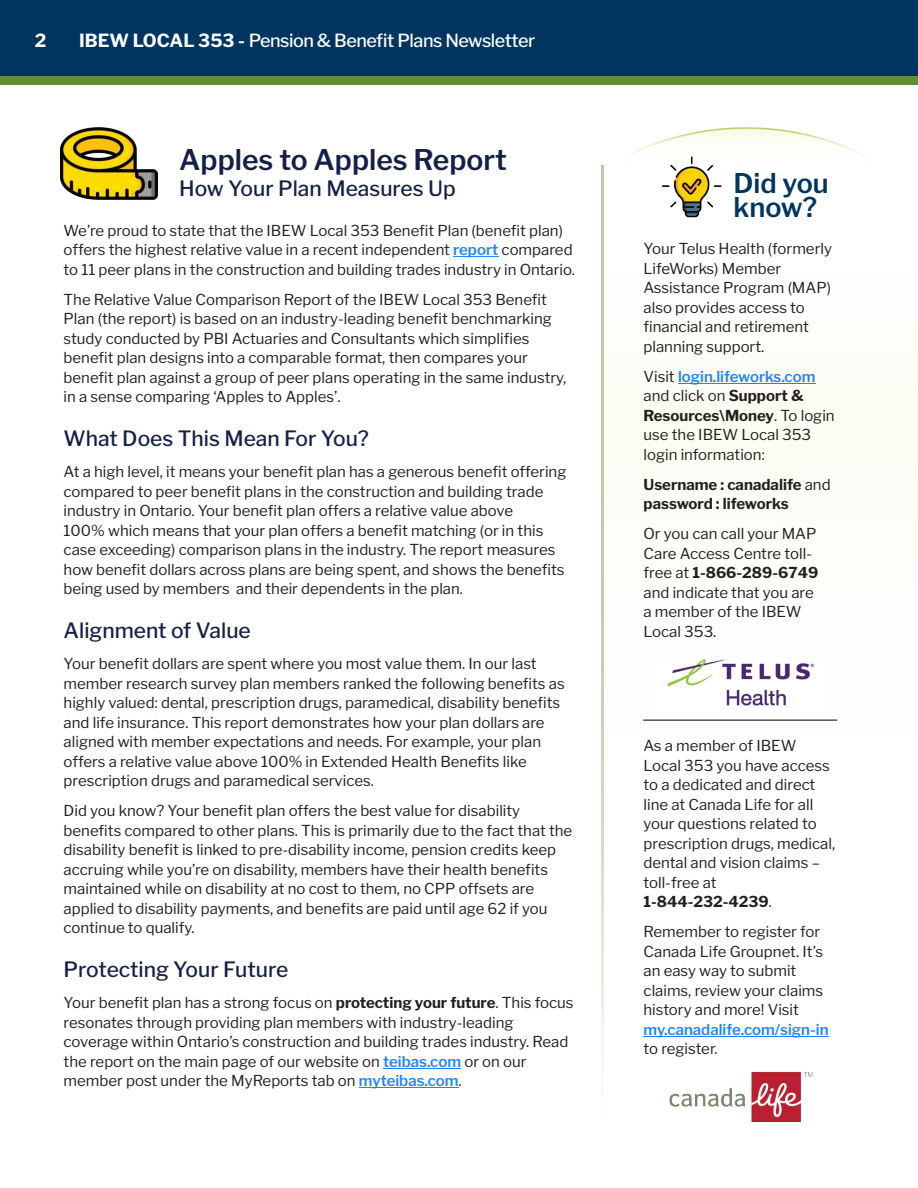
<style>
.page{position:relative;width:918px;height:1188px;background:#fff}
.page>*{position:absolute;margin:0;border:0;box-sizing:border-box;transform-origin:0 0}
.t1{font:600 28.35px "Libre Franklin";color:#142048}
.t2{font:600 27px/24px "Libre Franklin";color:#00355f}
.t3{font:500 21px "Libre Franklin";color:#142048}
.t4{font:500 18px "Libre Franklin";letter-spacing:-.025em;color:#fff}
.t5{font:700 18px "Libre Franklin";color:#fff}
.t6{font:15px/19.5px "Libre Franklin";color:#231f20}
.t7{font:700 15px/19.5px "Libre Franklin";color:#231f20}
.s1{font-weight:700}
.s2{font-weight:600;color:#2184ff}
.s3{font-weight:400}
</style>
<div class="page">
<img style="left:603px;top:273px;width:315px;height:491px">
<div style="left:0;top:0;width:918px;height:81px;background:#00355f"></div>
<img style="left:61px;top:127px;width:97px;height:73px">
<img style="left:628px;top:127px;width:237px;height:30px">
<img style="left:660px;top:154px;width:64px;height:64px">
<img style="left:652px;top:659px;width:176px;height:52px">
<img style="left:602px;top:165px;width:1px;height:898px">
<hr style="left:644px;top:720px;width:193px;height:1px;background:#000">
<div style="left:0;top:77px;width:918px;height:8px;background:#648b3c"></div>
<hr style="left:453px;top:256px;width:45px;height:1px;background:#2184ff">
<hr style="left:383px;top:1068px;width:78px;height:1px;background:#2184ff">
<hr style="left:359px;top:1087px;width:100px;height:1px;background:#2184ff">
<hr style="left:678px;top:383px;width:137px;height:1px;background:#2184ff">
<hr style="left:644px;top:1036px;width:185px;height:1px;background:#2184ff">
<img style="left:669px;top:1072px;width:144px;height:50px">
<p class="t5" style="left:35px;top:30px;width:13px">2</p>
<p class="t4" style="left:79px;top:30px;width:458px"><span class="s1">IBEW LOCAL 353 -</span> Pension &amp; Benefit Plans Newsletter</p>
<h2 class="t1" style="left:179px;top:142px;width:329px">Apples to Apples Report</h2>
<h3 class="t3" style="left:179px;top:176px;width:278px">How Your Plan Measures Up</h3>
<p class="t6" style="left:64px;top:221px;width:513px">We’re proud to state that the IBEW Local 353 Benefit Plan (benefit plan) offers the highest relative value in a recent independent <span class="s2">report</span> compared to 11 peer plans in the construction and building trades industry in Ontario.</p>
<p class="t6" style="left:64px;top:290px;width:504px">The Relative Value Comparison Report of the IBEW Local 353 Benefit Plan (the report) is based on an industry-leading benefit benchmarking study conducted by PBI Actuaries and Consultants which simplifies benefit plan designs into a comparable format, then compares your benefit plan against a group of peer plans operating in the same industry, in a sense comparing ‘Apples to Apples’.</p>
<h3 class="t3" style="left:64px;top:425px;width:307px">What Does This Mean For You?</h3>
<p class="t6" style="left:64px;top:462px;width:504px">At a high level, it means your benefit plan has a generous benefit offering compared to peer benefit plans in the construction and building trade industry in Ontario. Your benefit plan offers a relative value above<br>100% which means that your plan offers a benefit matching (or in this case exceeding) comparison plans in the industry. The report measures how benefit dollars across plans are being spent, and shows the benefits being used by members and their dependents in the plan.</p>
<h3 class="t3" style="left:64px;top:617px;width:189px">Alignment of Value</h3>
<p class="t6" style="left:64px;top:654px;width:503px">Your benefit dollars are spent where you most value them. In our last member research survey plan members ranked the following benefits as highly valued: dental, prescription drugs, paramedical, disability benefits and life insurance. This report demonstrates how your plan dollars are aligned with member expectations and needs. For example, your plan offers a relative value above 100% in Extended Health Benefits like prescription drugs and paramedical services.</p>
<p class="t6" style="left:64px;top:801px;width:510px">Did you know? Your benefit plan offers the best value for disability benefits compared to other plans. This is primarily due to the fact that the disability benefit is linked to pre-disability income, pension credits keep accruing while you’re on disability, members have their health benefits maintained while on disability at no cost to them, no CPP offsets are applied to disability payments, and benefits are paid until age 62 if you continue to qualify.</p>
<h3 class="t3" style="left:64px;top:956px;width:226px">Protecting Your Future</h3>
<p class="t6" style="left:64px;top:993px;width:512px">Your benefit plan has a strong focus on <span class="s1">protecting your future</span>. This focus resonates through providing plan members with industry-leading coverage within Ontario’s construction and building trades industry. Read the report on the main page of our website on <span class="s2">teibas.com</span> or on our member post under the MyReports tab on <span class="s2">myteibas.com</span>.</p>
<h2 class="t2" style="left:734px;top:171px;width:97px">Did you know?</h2>
<p class="t6" style="left:644px;top:239px;width:190px">Your Telus Health (formerly<br>LifeWorks) Member<br>Assistance Program (MAP) also provides access to financial and retirement planning support.</p>
<p class="t6" style="left:644px;top:367px;width:193px">Visit <span class="s2">login.lifeworks.com </span>and click on <span class="s1">Support &amp;<br>Resources\Money</span>. To login use the IBEW Local 353 login information:</p>
<p class="t7" style="left:644px;top:475px;width:189px">Username : canadalife <span class="s3">and </span>password : lifeworks</p>
<p class="t6" style="left:644px;top:524px;width:176px">Or you can call your MAP<br>Care Access Centre toll&shy;free at <span class="s1">1-866-289-6749 </span>and indicate that you are a member of the IBEW<br>Local 353.</p>
<p class="t6" style="left:644px;top:736px;width:193px">As a member of IBEW<br>Local 353 you have access to a dedicated and direct line at Canada Life for all your questions related to prescription drugs, medical, dental and vision claims – toll-free at<br><span class="s1">1-844-232-4239</span>.</p>
<p class="t6" style="left:644px;top:922px;width:187px">Remember to register for<br>Canada Life Groupnet. It’s an easy way to submit claims, review your claims history and more! Visit <span class="s2">my.canadalife.com/sign-in </span>to register.</p>
</div>
